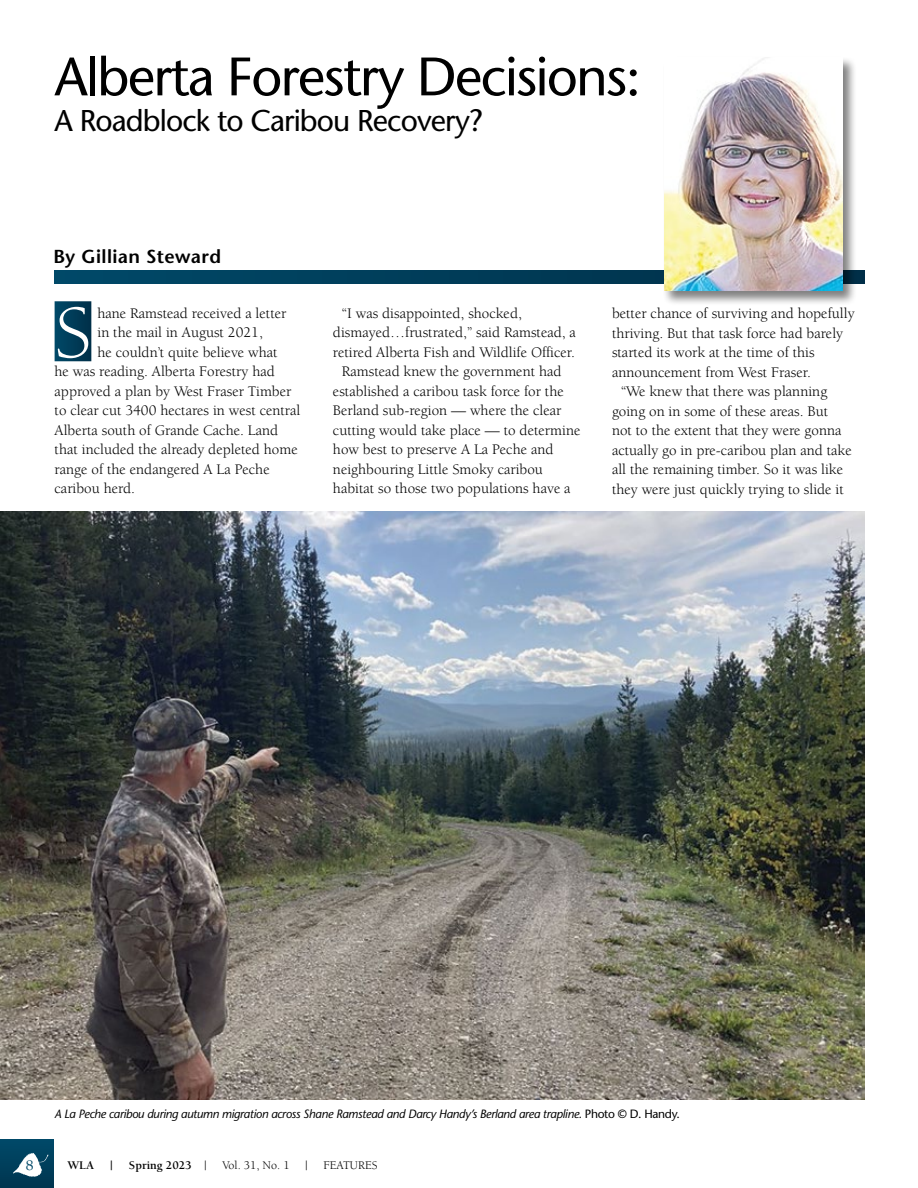
<style>
.page{position:relative;width:918px;height:1188px;background:#fff}
.page>*{position:absolute;margin:0;border:0;box-sizing:border-box;transform-origin:0 0}
.t1{font:76.35px "Berkeley";color:#fff}
.t2{font:54px "Stone Sans";letter-spacing:-.03em;color:#000}
.t3{font:30px "Stone Sans";letter-spacing:-.03em;color:#000}
.t4{font:600 18.75px "Stone Sans";letter-spacing:.02em;color:#000}
.t5{font:15px "Berkeley";color:#000}
.t6{font:500 15px "Berkeley";color:#004968}
.t7{font:italic 12px "Stone Sans";letter-spacing:-.025em;color:#000}
.t8{font:12px "Berkeley";color:#000}
.t9{font:700 12px "Berkeley";color:#000}
.s1{font-style:normal}
.s2{font-weight:400}
</style>
<div class="page">
<div style="left:0;top:1139px;width:53px;height:49px;background:linear-gradient(to right,#003f5c,#00405d)"></div>
<svg style="left:13px;top:1153px;width:36px;height:24px"></svg>
<div style="left:55px;top:270px;width:810px;height:13px;background:#003f5c"></div>
<div style="left:663px;top:56px;width:195px;height:250px;background:#000;opacity:.5"></div>
<img style="left:664px;top:57px;width:179px;height:234px">
<div style="left:55px;top:301px;width:36px;height:60px;background:linear-gradient(to right,#004968,#00304a)"></div>
<img style="left:0;top:512px;width:865px;height:587px">
<h2 class="t2" style="left:55px;top:44px;width:588px">Alberta Forestry Decisions:</h2>
<h3 class="t3" style="left:55px;top:103px;width:430px">A Roadblock to Caribou Recovery?</h3>
<p class="t4" style="left:53px;top:245px;width:169px">By Gillian Steward</p>
<h1 class="t1" style="left:55px;top:293px;width:38px">S</h1>
<p class="t5" style="left:97px;top:305px;width:190px">hane Ramstead received a letter</p>
<p class="t5" style="left:97px;top:325px;width:167px">in the mail in August 2021,</p>
<p class="t5" style="left:97px;top:344px;width:182px">he couldn’t quite believe what</p>
<p class="t5" style="left:55px;top:364px;width:222px">he was reading. Alberta Forestry had</p>
<p class="t5" style="left:55px;top:383px;width:238px">approved a plan by West Fraser Timber</p>
<p class="t5" style="left:55px;top:403px;width:247px">to clear cut 3400 hectares in west central</p>
<p class="t5" style="left:55px;top:422px;width:225px">Alberta south of Grande Cache. Land</p>
<p class="t5" style="left:55px;top:442px;width:245px">that included the already depleted home</p>
<p class="t5" style="left:55px;top:461px;width:217px">range of the endangered A La Peche</p>
<p class="t5" style="left:55px;top:481px;width:82px">caribou herd.</p>
<p class="t5" style="left:342px;top:305px;width:181px">“I was disappointed, shocked,</p>
<p class="t5" style="left:333px;top:325px;width:244px">dismayed…frustrated,” said Ramstead, a</p>
<p class="t5" style="left:333px;top:344px;width:244px">retired Alberta Fish and Wildlife Officer.</p>
<p class="t5" style="left:342px;top:364px;width:221px">Ramstead knew the government had</p>
<p class="t5" style="left:333px;top:383px;width:232px">established a caribou task force for the</p>
<p class="t5" style="left:333px;top:403px;width:230px">Berland sub-region — where the clear</p>
<p class="t5" style="left:333px;top:422px;width:249px">cutting would take place — to determine</p>
<p class="t5" style="left:333px;top:442px;width:222px">how best to preserve A La Peche and</p>
<p class="t5" style="left:333px;top:461px;width:211px">neighbouring Little Smoky caribou</p>
<p class="t5" style="left:333px;top:481px;width:239px">habitat so those two populations have a</p>
<p class="t5" style="left:612px;top:306px;width:244px">better chance of surviving and hopefully</p>
<p class="t5" style="left:612px;top:325px;width:233px">thriving. But that task force had barely</p>
<p class="t5" style="left:612px;top:345px;width:204px">started its work at the time of this</p>
<p class="t5" style="left:612px;top:364px;width:201px">announcement from West Fraser.</p>
<p class="t5" style="left:621px;top:384px;width:208px">“We knew that there was planning</p>
<p class="t5" style="left:612px;top:403px;width:218px">going on in some of these areas. But</p>
<p class="t5" style="left:612px;top:423px;width:231px">not to the extent that they were gonna</p>
<p class="t5" style="left:612px;top:442px;width:241px">actually go in pre-caribou plan and take</p>
<p class="t5" style="left:612px;top:462px;width:233px">all the remaining timber. So it was like</p>
<p class="t5" style="left:612px;top:481px;width:233px">they were just quickly trying to slide it</p>
<p class="t7" style="left:55px;top:1107px;width:627px">A La Peche caribou during autumn migration across Shane Ramstead and Darcy Handy’s Berland area trapline. <span class="s1">Photo © D. Handy.</span></p>
<p class="t6" style="left:26px;top:1158px;width:9px">8</p>
<p class="t9" style="left:68px;top:1159px;width:28px">WLA</p>
<p class="t9" style="left:110px;top:1159px;width:4px">|</p>
<p class="t9" style="left:129px;top:1159px;width:79px">Spring 2023 <span class="s2">|</span></p>
<p class="t8" style="left:222px;top:1159px;width:69px">Vol. 31, No. 1</p>
<p class="t8" style="left:305px;top:1159px;width:4px">|</p>
<p class="t8" style="left:323px;top:1159px;width:56px">FEATURES</p>
</div>
